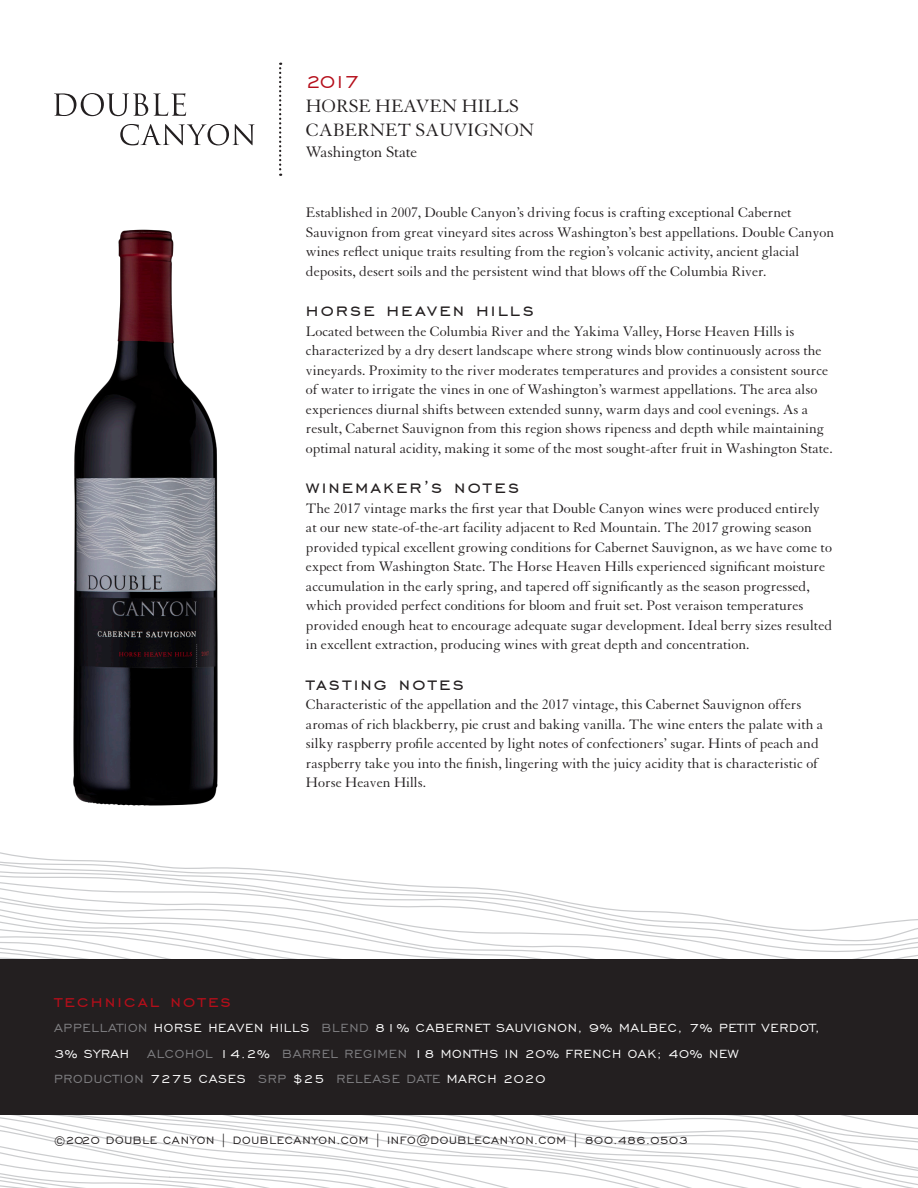
<style>
.page{position:relative;width:918px;height:1188px;background:#fff}
.page>*{position:absolute;margin:0;border:0;box-sizing:border-box;transform-origin:0 0}
.Subheads{font:22.5px "Engravers Gothic BT";letter-spacing:.095em;color:#231f20}
.t1{font:22.5px "Engravers Gothic BT";color:#b50e1a}
.Technical_Notes{font:21px "Engravers Gothic BT";letter-spacing:.1em;color:#b50e1a}
.Name{font:19.5px/24px "Granjon LT Std";color:#231f20}
.Name_AVA{font:16.5px "Granjon LT Std";letter-spacing:-.015em;color:#231f20}
.Body_Copy_10_13{font:15px/19.5px "Granjon LT Std";color:#231f20}
.t2{font:15px/25.5px "Engravers Gothic BT";letter-spacing:.05em;color:#fff}
.t3{font:13.5px "Engravers Gothic BT";letter-spacing:.05em;color:#231f20}
.s1{color:#808083}
</style>
<div class="page">
<svg style="left:0;top:852px;width:918px;height:336px"></svg>
<div style="left:0;top:959px;width:918px;height:156px;background:#231f20"></div>
<svg style="left:279px;top:63px;width:2px;height:113px"></svg>
<svg style="left:54px;top:93px;width:132px;height:23px"></svg>
<svg style="left:120px;top:124px;width:135px;height:21px"></svg>
<img style="left:73px;top:229px;width:145px;height:577px">
<p class="t1" style="left:306px;top:69px;width:55px">2017</p>
<p class="Name" style="left:306px;top:94px;width:230px">HORSE HEAVEN HILLS<br>CABERNET SAUVIGNON</p>
<p class="Name_AVA" style="left:306px;top:143px;width:113px">Washington State</p>
<p class="Body_Copy_10_13" style="left:306px;top:203px;width:530px">Established in 2007, Double Canyon’s driving focus is crafting exceptional Cabernet Sauvignon from great vineyard sites across Washington’s best appellations. Double Canyon wines reflect unique traits resulting from the region’s volcanic activity, ancient glacial deposits, desert soils and the persistent wind that blows off the Columbia River.</p>
<p class="Subheads" style="left:306px;top:298px;width:229px">horse heaven hills</p>
<p class="Body_Copy_10_13" style="left:306px;top:322px;width:528px">Located between the Columbia River and the Yakima Valley, Horse Heaven Hills is characterized by a dry desert landscape where strong winds blow continuously across the vineyards. Proximity to the river moderates temperatures and provides a consistent source of water to irrigate the vines in one of Washington’s warmest appellations. The area also experiences diurnal shifts between extended sunny, warm days and cool evenings. As a result, Cabernet Sauvignon from this region shows ripeness and depth while maintaining optimal natural acidity, making it some of the most sought-after fruit in Washington State.</p>
<p class="Subheads" style="left:306px;top:475px;width:215px">winemaker’s notes</p>
<p class="Body_Copy_10_13" style="left:306px;top:499px;width:528px">The 2017 vintage marks the first year that Double Canyon wines were produced entirely at our new state-of-the-art facility adjacent to Red Mountain. The 2017 growing season provided typical excellent growing conditions for Cabernet Sauvignon, as we have come to expect from Washington State. The Horse Heaven Hills experienced significant moisture accumulation in the early spring, and tapered off significantly as the season progressed, which provided perfect conditions for bloom and fruit set. Post veraison temperatures provided enough heat to encourage adequate sugar development. Ideal berry sizes resulted in excellent extraction, producing wines with great depth and concentration.</p>
<p class="Subheads" style="left:306px;top:671px;width:159px">tasting notes</p>
<p class="Body_Copy_10_13" style="left:306px;top:695px;width:519px">Characteristic of the appellation and the 2017 vintage, this Cabernet Sauvignon offers aromas of rich blackberry, pie crust and baking vanilla. The wine enters the palate with a silky raspberry profile accented by light notes of confectioners’ sugar. Hints of peach and raspberry take you into the finish, lingering with the juicy acidity that is characteristic of Horse Heaven Hills.</p>
<p class="Technical_Notes" style="left:54px;top:989px;width:179px">technical notes</p>
<p class="t2" style="left:54px;top:1015px;width:767px"><span class="s1">APPELLATION</span> HORSE HEAVEN HILLS <span class="s1">BLEND</span> 81% CABERNET SAUVIGNON, 9% MALBEC, 7% PETIT VERDOT,<br>3% SYRAH <span class="s1">ALCOHOL</span> 14.2% <span class="s1">BARREL REGIMEN</span> 18 MONTHS IN 20% FRENCH OAK; 40% NEW<br><span class="s1">PRODUCTION</span> 7275 CASES <span class="s1">SRP</span> $25 <span class="s1">RELEASE DATE</span> MARCH 2020</p>
<p class="t3" style="left:54px;top:1133px;width:635px">©2020 DOUBLE CANYON | DOUBLECANYON.COM | INFO@DOUBLECANYON.COM | 800.486.0503</p>
</div>
